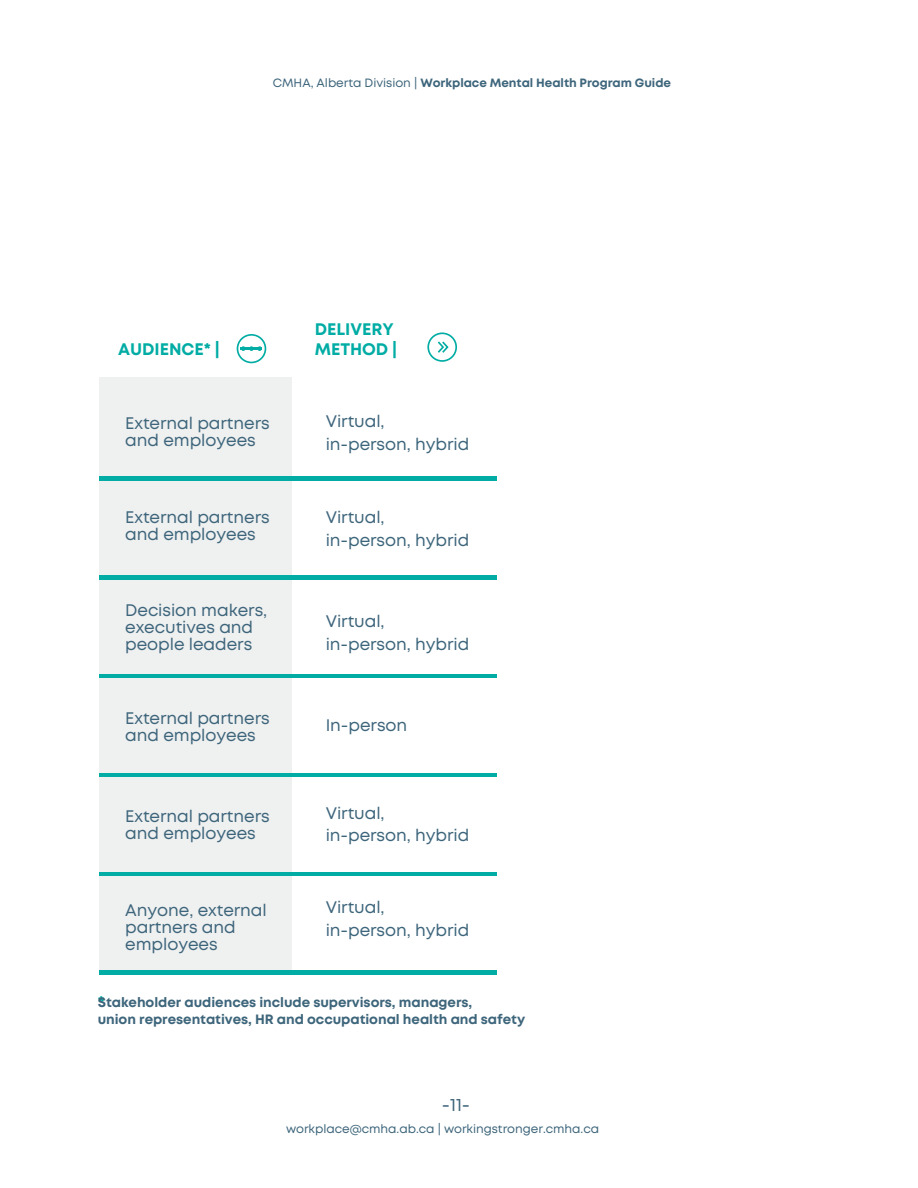
<style>
.page{position:relative;width:918px;height:1188px;background:#fff}
.page>*{position:absolute;margin:0;border:0;box-sizing:border-box;transform-origin:0 0}
.t1{font:18px "Mont";color:#3d657b}
.t2{font:16.65px/16.8px "Mont";letter-spacing:-.005em;color:#3d657b}
.t3{font:700 16.65px/20.2px "Mont";letter-spacing:-.005em;color:#00aca4}
.t4{font:700 13.5px "Mont";letter-spacing:-.005em;color:#3d657b}
.t5{font:700 12px "Mont";letter-spacing:-.005em;color:#3d657b}
.t6{font:12px "Mont";letter-spacing:-.005em;color:#3d657b}
.s1{font-weight:400}
</style>
<div class="page">
<div style="left:99px;top:377px;width:193px;height:596px;background:#eff0f0"></div>
<svg style="left:237px;top:334px;width:29px;height:29px"></svg>
<hr style="left:241px;top:348px;width:21px;height:2px;background:#00aca4">
<svg style="left:427px;top:332px;width:30px;height:30px"></svg>
<hr style="left:99px;top:476px;width:398px;height:4px;background:#00aca4">
<hr style="left:99px;top:773px;width:398px;height:4px;background:#00aca4">
<hr style="left:99px;top:575px;width:398px;height:4px;background:#00aca4">
<hr style="left:99px;top:872px;width:398px;height:4px;background:#00aca4">
<hr style="left:99px;top:674px;width:398px;height:4px;background:#00aca4">
<hr style="left:99px;top:971px;width:398px;height:4px;background:#00aca4">
<p class="t5" style="left:273px;top:78px;width:400px"><span class="s1">CMHA, Alberta Division |</span> Workplace Mental Health Program Guide</p>
<p class="t3" style="left:118px;top:340px;width:103px">AUDIENCE* |</p>
<p class="t3" style="left:315px;top:320px;width:84px">DELIVERY<br>METHOD |</p>
<p class="t2" style="left:125px;top:416px;width:146px">External partners and employees</p>
<p class="t2" style="left:125px;top:510px;width:146px">External partners and employees</p>
<p class="t2" style="left:125px;top:603px;width:143px">Decision makers, executives and people leaders</p>
<p class="t2" style="left:125px;top:711px;width:146px">External partners and employees</p>
<p class="t2" style="left:125px;top:809px;width:146px">External partners and employees</p>
<p class="t2" style="left:125px;top:903px;width:143px">Anyone, external partners and employees</p>
<p class="t2" style="left:326px;top:414px;width:60px">Virtual,</p>
<p class="t2" style="left:326px;top:437px;width:145px">in-person, hybrid</p>
<p class="t2" style="left:326px;top:510px;width:60px">Virtual,</p>
<p class="t2" style="left:326px;top:533px;width:145px">in-person, hybrid</p>
<p class="t2" style="left:326px;top:614px;width:60px">Virtual,</p>
<p class="t2" style="left:326px;top:637px;width:145px">in-person, hybrid</p>
<p class="t2" style="left:326px;top:718px;width:83px">In-person</p>
<p class="t2" style="left:326px;top:806px;width:60px">Virtual,</p>
<p class="t2" style="left:326px;top:828px;width:145px">in-person, hybrid</p>
<p class="t2" style="left:326px;top:900px;width:60px">Virtual,</p>
<p class="t2" style="left:326px;top:923px;width:145px">in-person, hybrid</p>
<p class="t3" style="left:98px;top:993px;width:9px">*</p>
<p class="t4" style="left:98px;top:997px;width:376px">Stakeholder audiences include supervisors, managers,</p>
<p class="t4" style="left:98px;top:1014px;width:429px">union representatives, HR and occupational health and safety</p>
<p class="t1" style="left:442px;top:1098px;width:30px">-11-</p>
<p class="t6" style="left:286px;top:1125px;width:315px">workplace@cmha.ab.ca | workingstronger.cmha.ca</p>
</div>
